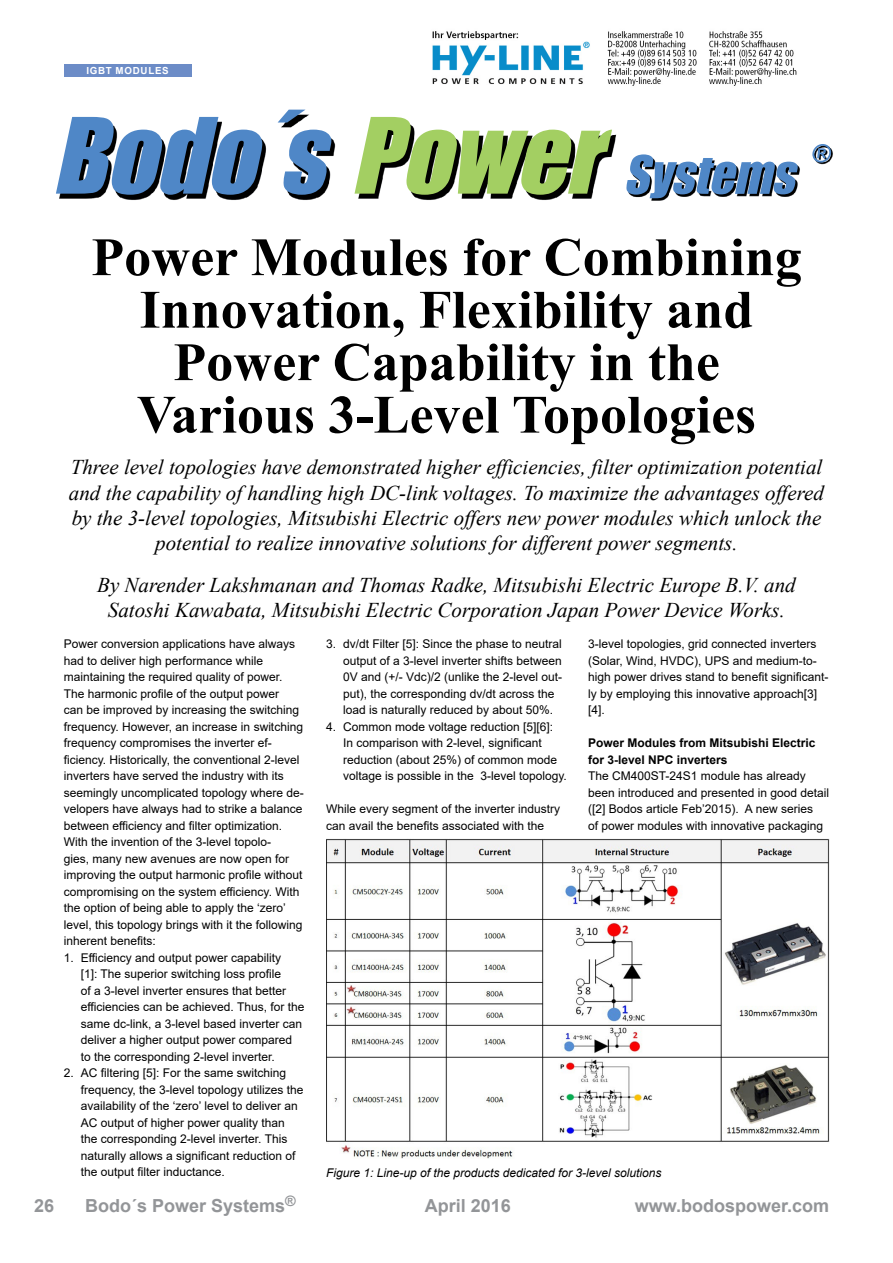
<style>
.page{position:relative;width:893px;height:1263px;background:#fff}
.page>*{position:absolute;margin:0;border:0;box-sizing:border-box;transform-origin:0 0}
.t1{font:700 54px/52.5px "Times New Roman";color:#000;text-align:center}
.t2{font:italic 21px/25.2px "Times New Roman";color:#000;text-align:center}
.t3{font:700 18px "Arial";color:#939598}
.t4{font:700 14.4px "Arial";color:#939598}
.t5{font:12px/16.5px "Arial";color:#000}
.t6{font:700 12px/16.5px "Arial";color:#000}
.t7{font:italic 12px "Arial";color:#000}
.t8{font:700 9.75px "Arial";letter-spacing:.075em;color:#fff}
</style>
<div class="page">
<div style="left:64px;top:64px;width:127px;height:13px;background:#6c8cc7"></div>
<img style="left:327px;top:838px;width:502px;height:320px">
<img style="left:59px;top:109px;width:774px;height:92px">
<img style="left:626px;top:154px;width:172px;height:41px">
<img style="left:812px;top:144px;width:19px;height:19px">
<img style="left:56px;top:110px;width:556px;height:85px">
<img style="left:432px;top:31px;width:365px;height:55px">
<p class="t8" style="left:86px;top:63px;width:84px">IGBT MODULES</p>
<p class="t8" style="left:102px;top:63px;width:53px">CONTENT</p>
<h1 class="t1" style="left:91px;top:229px;width:712px">Power Modules for Combining<br>Innovation, Flexibility and<br>Power Capability in the<br>Various 3-Level Topologies</h1>
<p class="t2" style="left:69px;top:454px;width:756px">Three level topologies have demonstrated higher efficiencies, filter optimization potential and the capability of handling high DC-link voltages. To maximize the advantages offered by the 3-level topologies, Mitsubishi Electric offers new power modules which unlock the potential to realize innovative solutions for different power segments.</p>
<h2 class="t2" style="left:97px;top:571px;width:700px">By Narender Lakshmanan and Thomas Radke, Mitsubishi Electric Europe B.V. and<br>Satoshi Kawabata, Mitsubishi Electric Corporation Japan Power Device Works.</h2>
<p class="t5" style="left:64px;top:635px;width:242px">Power conversion applications have always had to deliver high performance while maintaining the required quality of power.<br>The harmonic profile of the output power<br>can be improved by increasing the switching frequency. However, an increase in switching frequency compromises the inverter ef&shy;ficiency. Historically, the conventional 2-level inverters have served the industry with its seemingly uncomplicated topology where de&shy;velopers have always had to strike a balance between efficiency and filter optimization.<br>With the invention of the 3-level topolo-<br>gies, many new avenues are now open for improving the output harmonic profile without compromising on the system efficiency. With the option of being able to apply the ‘zero’ level, this topology brings with it the following inherent benefits:</p>
<p class="t5" style="left:81px;top:949px;width:225px;text-indent:-17px">1. Efficiency and output power capability<br>[1]: The superior switching loss profile<br>of a 3-level inverter ensures that better efficiencies can be achieved. Thus, for the same dc-link, a 3-level based inverter can deliver a higher output power compared to the corresponding 2-level inverter.</p>
<p class="t5" style="left:81px;top:1064px;width:224px;text-indent:-17px">2. AC filtering [5]: For the same switching frequency, the 3-level topology utilizes the availability of the ‘zero’ level to deliver an AC output of higher power quality than the corresponding 2-level inverter. This naturally allows a significant reduction of the output filter inductance.</p>
<p class="t5" style="left:343px;top:635px;width:221px;text-indent:-17px">3. dv/dt Filter [5]: Since the phase to neutral output of a 3-level inverter shifts between 0V and (+/- Vdc)/2 (unlike the 2-level out&shy;put), the corresponding dv/dt across the load is naturally reduced by about 50%.</p>
<p class="t5" style="left:343px;top:718px;width:225px;text-indent:-17px">4. Common mode voltage reduction [5][6]:<br>In comparison with 2-level, significant reduction (about 25%) of common mode voltage is possible in the 3-level topology.</p>
<p class="t5" style="left:326px;top:800px;width:236px">While every segment of the inverter industry can avail the benefits associated with the</p>
<p class="t5" style="left:588px;top:635px;width:242px">3-level topologies, grid connected inverters (Solar, Wind, HVDC), UPS and medium-to&shy;high power drives stand to benefit significant&shy;ly by employing this innovative approach[3] [4].</p>
<p class="t6" style="left:588px;top:735px;width:229px">Power Modules from Mitsubishi Electric for 3-level NPC inverters</p>
<p class="t5" style="left:588px;top:767px;width:242px">The CM400ST-24S1 module has already been introduced and presented in good detail ([2] Bodos article Feb’2015). A new series<br>of power modules with innovative packaging</p>
<p class="t7" style="left:326px;top:1165px;width:337px">Figure 1: Line-up of the products dedicated for 3-level solutions</p>
<h3 class="t3" style="left:34px;top:1193px;width:22px">26</h3>
<p class="t4" style="left:285px;top:1191px;width:12px">®</p>
<h3 class="t3" style="left:425px;top:1193px;width:88px">April 2016</h3>
<h3 class="t3" style="left:635px;top:1193px;width:196px">www.bodospower.com</h3>
<h3 class="t3" style="left:85px;top:1193px;width:202px">Bodo´s Power Systems</h3>
</div>
